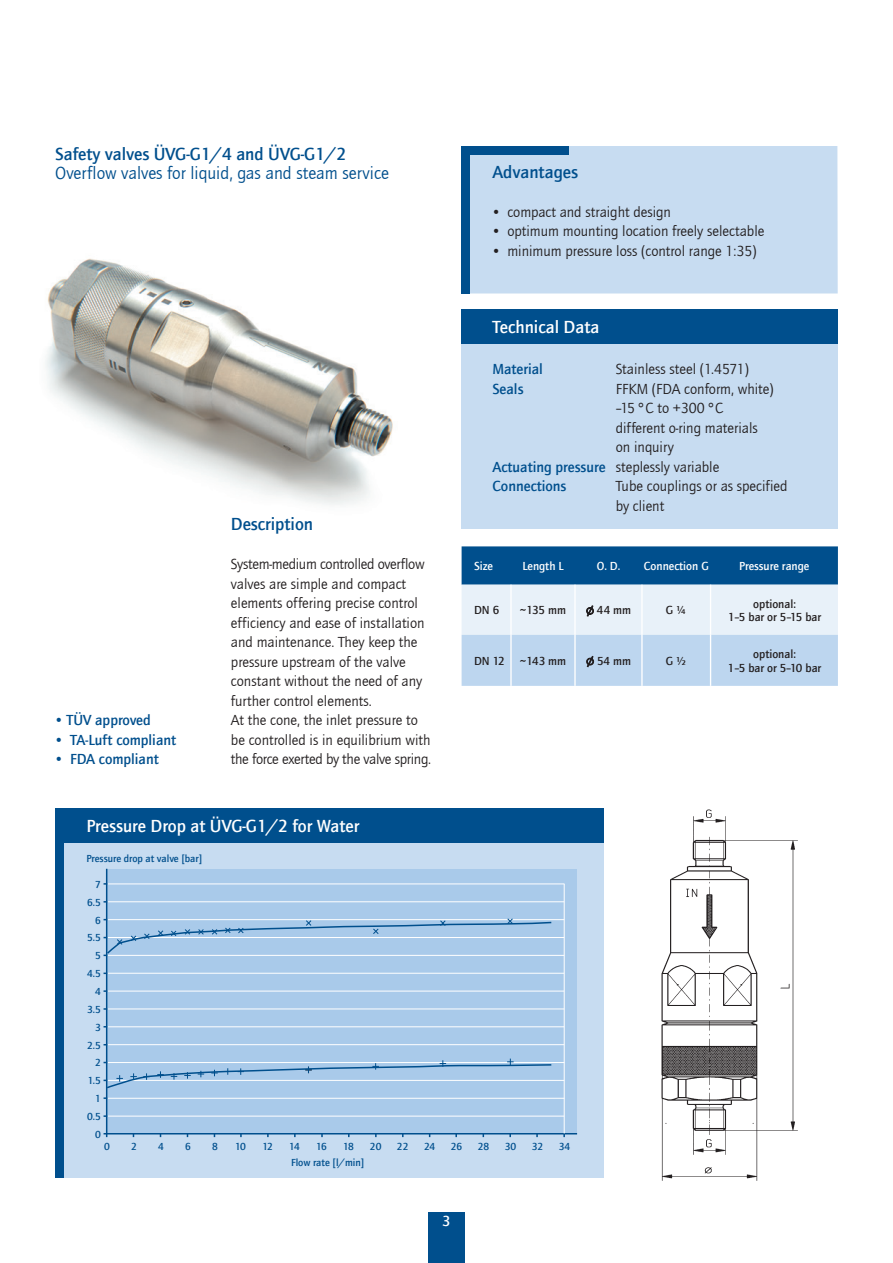
<style>
.page{position:relative;width:893px;height:1263px;background:#fff}
.page>*{position:absolute;margin:0;border:0;box-sizing:border-box;transform-origin:0 0}
.t1{font:500 18px "Quay Sans ITC Com";color:#004f8d}
.t2{font:500 18px "Quay Sans ITC Com";color:#fff}
.t3{font:18px "Quay Sans ITC Com";color:#004f8d}
.t4{font:15px/19.5px "Quay Sans ITC Com";color:#231f20}
.t5{font:500 15px "Quay Sans ITC Com";color:#004f8d}
.t6{font:500 15px "Quay Sans ITC Com";color:#fff}
.t7{font:500 12px/13.5px "Quay Sans ITC Com";color:#231f20;text-align:center}
.t8{font:500 12px "Quay Sans ITC Com";color:#fff}
.t9{font:500 10.5px/17.9px "Quay Sans ITC Com";color:#004f8d;text-align:right}
.s1{font-weight:500;color:#004f8d}
.s2{font-family:"Spe Num Mat";font-weight:400}
</style>
<div class="page">
<img style="left:45px;top:258px;width:348px;height:247px">
<div style="left:428px;top:1213px;width:37px;height:50px;background:#004f8d"></div>
<img style="left:661px;top:809px;width:137px;height:372px">
<svg style="left:462px;top:546px;width:376px;height:140px;background:#98bad7"></svg>
<hr style="left:510px;top:585px;width:2px;height:50px;background:#fff">
<hr style="left:574px;top:585px;width:2px;height:50px;background:#fff">
<hr style="left:641px;top:585px;width:2px;height:50px;background:#fff">
<hr style="left:710px;top:585px;width:1px;height:50px;background:#fff">
<hr style="left:510px;top:635px;width:2px;height:51px;background:#fff">
<hr style="left:574px;top:635px;width:2px;height:51px;background:#fff">
<hr style="left:641px;top:635px;width:2px;height:51px;background:#fff">
<hr style="left:710px;top:635px;width:1px;height:51px;background:#fff">
<div style="left:61px;top:816px;width:543px;height:362px;background:#c7dcf1"></div>
<div style="left:55px;top:816px;width:9px;height:362px;background:#004f8d"></div>
<div style="left:55px;top:808px;width:549px;height:35px;background:#004f8d"></div>
<div style="left:107px;top:869px;width:470px;height:264px;background:#a9caea"></div>
<hr style="left:107px;top:1116px;width:457px;height:1px;background:#fff">
<hr style="left:107px;top:1098px;width:457px;height:1px;background:#fff">
<hr style="left:107px;top:1080px;width:457px;height:1px;background:#fff">
<hr style="left:107px;top:1062px;width:457px;height:1px;background:#fff">
<hr style="left:107px;top:1044px;width:457px;height:1px;background:#fff">
<hr style="left:107px;top:1026px;width:457px;height:1px;background:#fff">
<hr style="left:107px;top:1009px;width:457px;height:1px;background:#fff">
<hr style="left:107px;top:991px;width:457px;height:1px;background:#fff">
<hr style="left:107px;top:973px;width:457px;height:1px;background:#fff">
<hr style="left:107px;top:955px;width:457px;height:1px;background:#fff">
<hr style="left:107px;top:937px;width:457px;height:1px;background:#fff">
<hr style="left:107px;top:919px;width:457px;height:1px;background:#fff">
<hr style="left:107px;top:901px;width:457px;height:1px;background:#fff">
<hr style="left:107px;top:884px;width:457px;height:1px;background:#fff">
<hr style="left:104px;top:1133px;width:473px;height:1px;background:#004f8d">
<hr style="left:106px;top:869px;width:1px;height:268px;background:#004f8d">
<hr style="left:564px;top:884px;width:1px;height:249px;background:#fff">
<svg style="left:104px;top:918px;width:449px;height:38px"></svg>
<svg style="left:104px;top:1058px;width:448px;height:31px"></svg>
<div style="left:462px;top:310px;width:376px;height:219px;background:#c7dcf1"></div>
<div style="left:462px;top:310px;width:376px;height:34px;background:#004f8d"></div>
<div style="left:462px;top:146px;width:376px;height:147px;background:#c7dcf1"></div>
<div style="left:461px;top:146px;width:9px;height:147px;background:#004f8d"></div>
<div style="left:461px;top:146px;width:108px;height:8px;background:#004f8d"></div>
<p class="t1" style="left:55px;top:143px;width:293px">Safety valves ÜVG-G1/4 and ÜVG-G1/2</p>
<p class="t3" style="left:55px;top:162px;width:335px">Overflow valves for liquid, gas and steam service</p>
<p class="t5" style="left:55px;top:711px;width:97px">• TÜV approved</p>
<p class="t5" style="left:55px;top:730px;width:122px">• TA-Luft compliant</p>
<p class="t5" style="left:55px;top:750px;width:105px">• FDA compliant</p>
<p class="t1" style="left:231px;top:513px;width:84px">Description</p>
<p class="t4" style="left:231px;top:554px;width:202px">System-medium controlled overflow valves are simple and compact elements offering precise control efficiency and ease of installation and maintenance. They keep the pressure upstream of the valve constant without the need of any further control elements.<br>At the cone, the inlet pressure to be controlled is in equilibrium with the force exerted by the valve spring.</p>
<p class="t2" style="left:86px;top:815px;width:274px">Pressure Drop at ÜVG-G1/2 for Water</p>
<p class="t9" style="left:86px;top:850px;width:117px">Pressure drop at valve [bar]</p>
<p class="t9" style="left:87px;top:875px;width:15px">7<br>6.5<br>6<br>5.5<br>5<br>4.5<br>4<br>3.5<br>3<br>2.5<br>2<br>1.5<br>1<br>0.5<br>0</p>
<p class="t1" style="left:492px;top:161px;width:87px">Advantages</p>
<p class="t4" style="left:492px;top:202px;width:180px">• compact and straight design</p>
<p class="t4" style="left:492px;top:222px;width:273px">• optimum mounting location freely selectable</p>
<p class="t4" style="left:492px;top:241px;width:266px">• minimum pressure loss (control range 1:35)</p>
<p class="t2" style="left:492px;top:316px;width:109px">Technical Data</p>
<p class="t5" style="left:492px;top:360px;width:52px">Material</p>
<p class="t4" style="left:616px;top:359px;width:135px">Stainless steel (1.4571)</p>
<p class="t5" style="left:492px;top:379px;width:33px">Seals</p>
<p class="t4" style="left:616px;top:379px;width:159px">FFKM (FDA conform, white)</p>
<p class="t4" style="left:616px;top:398px;width:109px">–15°C to +300°C</p>
<p class="t4" style="left:616px;top:418px;width:143px">different o-ring materials</p>
<p class="t4" style="left:616px;top:437px;width:60px">on inquiry</p>
<p class="t4" style="left:492px;top:457px;width:228px"><span class="s1">Actuating pressure</span> steplessly variable</p>
<p class="t5" style="left:492px;top:477px;width:76px">Connections</p>
<p class="t4" style="left:616px;top:476px;width:173px">Tube couplings or as specified by client</p>
<p class="t8" style="left:474px;top:559px;width:20px">Size</p>
<p class="t8" style="left:522px;top:559px;width:43px">Length L</p>
<p class="t8" style="left:597px;top:559px;width:25px">O. D.</p>
<p class="t8" style="left:644px;top:559px;width:66px">Connection G</p>
<p class="t8" style="left:739px;top:559px;width:72px">Pressure range</p>
<p class="t7" style="left:474px;top:603px;width:27px">DN 6</p>
<p class="t7" style="left:520px;top:603px;width:48px">~135 mm</p>
<p class="t7" style="left:586px;top:603px;width:47px"><span class="s2">l</span> 44 mm</p>
<p class="t7" style="left:666px;top:603px;width:22px">G ¼</p>
<p class="t7" style="left:728px;top:597px;width:95px">optional:<br>1–5 bar or 5–15 bar</p>
<p class="t7" style="left:474px;top:654px;width:32px">DN 12</p>
<p class="t7" style="left:520px;top:654px;width:48px">~143 mm</p>
<p class="t7" style="left:586px;top:654px;width:47px"><span class="s2">l</span> 54 mm</p>
<p class="t7" style="left:666px;top:654px;width:22px">G ½</p>
<p class="t7" style="left:728px;top:647px;width:95px">optional:<br>1–5 bar or 5–10 bar</p>
<p class="t9" style="left:104px;top:1137px;width:7px">0</p>
<p class="t9" style="left:131px;top:1137px;width:7px">2</p>
<p class="t9" style="left:158px;top:1137px;width:7px">4</p>
<p class="t9" style="left:185px;top:1137px;width:7px">6</p>
<p class="t9" style="left:212px;top:1137px;width:7px">8</p>
<p class="t9" style="left:235px;top:1137px;width:12px">10</p>
<p class="t9" style="left:262px;top:1137px;width:12px">12</p>
<p class="t9" style="left:289px;top:1137px;width:12px">14</p>
<p class="t9" style="left:316px;top:1137px;width:12px">16</p>
<p class="t9" style="left:343px;top:1137px;width:12px">18</p>
<p class="t9" style="left:370px;top:1137px;width:13px">20</p>
<p class="t9" style="left:397px;top:1137px;width:13px">22</p>
<p class="t9" style="left:424px;top:1137px;width:13px">24</p>
<p class="t9" style="left:451px;top:1137px;width:13px">26</p>
<p class="t9" style="left:478px;top:1137px;width:13px">28</p>
<p class="t9" style="left:505px;top:1137px;width:13px">30</p>
<p class="t9" style="left:532px;top:1137px;width:13px">32</p>
<p class="t9" style="left:559px;top:1137px;width:13px">34</p>
<p class="t9" style="left:291px;top:1154px;width:75px">Flow rate [l/min]</p>
<p class="t6" style="left:442px;top:1212px;width:10px">3</p>
</div>
